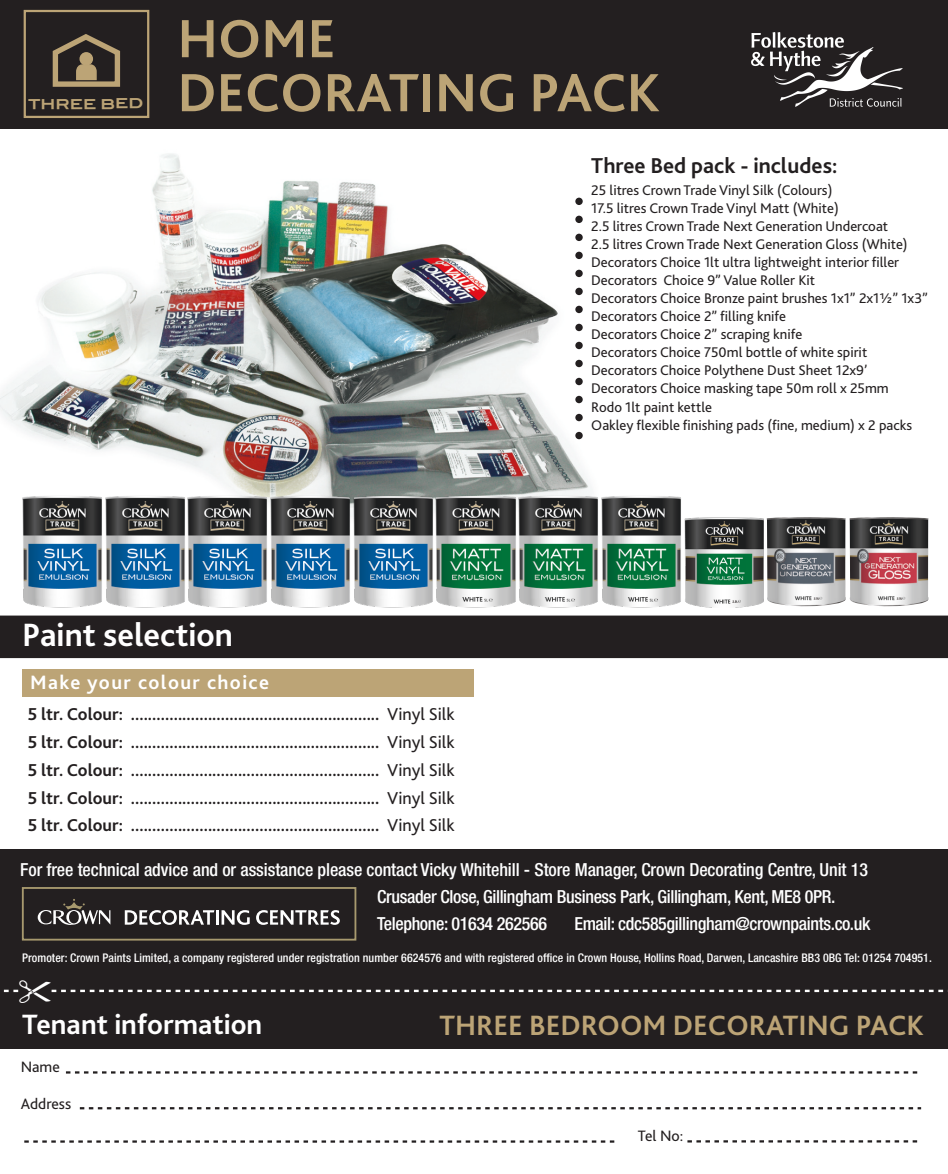
<style>
.page{position:relative;width:948px;height:1174px;background:#fff}
.page>*{position:absolute;margin:0;border:0;box-sizing:border-box;transform-origin:0 0}
.t1{font:700 56.25px "Bliss 2";color:#bca476}
.t2{font:700 33.75px "Bliss 2";color:#fff}
.t3{font:700 29.25px "Bliss 2";color:#bca476}
.t4{font:700 29.25px "Bliss 2";color:#fff}
.t5{font:700 22.5px "Bliss 2";color:#231f20}
.t6{font:700 20.25px "Bliss 2";letter-spacing:.07em;color:#fff}
.t7{font:700 18px/27.9px "Bliss 2";color:#231f20;text-align:justify}
.t8{font:500 condensed 18px/27px "Helvetica Neue";letter-spacing:-.02em;color:#fff}
.t9{font:15.75px "Bliss 2";color:#231f20}
.t10{font:14.62px/18px "Bliss 2";color:#231f20}
.t11{font:13.5px "Blair ITCTT Bold";letter-spacing:-.005em;color:#bca476}
.t12{font:500 condensed 11.92px "Helvetica Neue";letter-spacing:.005em;color:#fff}
.s1{font-weight:400}
</style>
<div class="page">
<div style="left:0;top:849px;width:947px;height:199px;background:#231f20"></div>
<svg style="left:687px;top:1140px;width:231px;height:2px"></svg>
<svg style="left:24px;top:1140px;width:590px;height:2px"></svg>
<svg style="left:80px;top:1107px;width:840px;height:2px"></svg>
<svg style="left:66px;top:1071px;width:852px;height:2px"></svg>
<div style="left:0;top:0;width:947px;height:129px;background:#231f20"></div>
<svg style="left:52px;top:34px;width:69px;height:53px"></svg>
<div style="left:24px;top:10px;width:125px;height:108px;border:2px solid #bca476"></div>
<img style="left:751px;top:32px;width:150px;height:75px">
<img style="left:0;top:154px;width:592px;height:379px">
<img style="left:518px;top:495px;width:80px;height:112px">
<img style="left:436px;top:495px;width:80px;height:112px">
<img style="left:22px;top:495px;width:80px;height:112px">
<img style="left:105px;top:495px;width:80px;height:112px">
<img style="left:188px;top:495px;width:80px;height:112px">
<img style="left:270px;top:495px;width:80px;height:112px">
<img style="left:353px;top:495px;width:80px;height:112px">
<div style="left:575px;top:198px;width:7px;height:7px;background:#231f20;border-radius:50%"></div>
<div style="left:575px;top:216px;width:7px;height:7px;background:#231f20;border-radius:50%"></div>
<div style="left:575px;top:234px;width:7px;height:7px;background:#231f20;border-radius:50%"></div>
<div style="left:575px;top:252px;width:7px;height:7px;background:#231f20;border-radius:50%"></div>
<div style="left:575px;top:270px;width:7px;height:7px;background:#231f20;border-radius:50%"></div>
<div style="left:575px;top:288px;width:7px;height:7px;background:#231f20;border-radius:50%"></div>
<div style="left:575px;top:306px;width:7px;height:7px;background:#231f20;border-radius:50%"></div>
<div style="left:575px;top:324px;width:7px;height:7px;background:#231f20;border-radius:50%"></div>
<div style="left:575px;top:342px;width:7px;height:7px;background:#231f20;border-radius:50%"></div>
<div style="left:575px;top:360px;width:7px;height:7px;background:#231f20;border-radius:50%"></div>
<div style="left:575px;top:378px;width:7px;height:7px;background:#231f20;border-radius:50%"></div>
<div style="left:575px;top:396px;width:7px;height:7px;background:#231f20;border-radius:50%"></div>
<div style="left:575px;top:414px;width:7px;height:7px;background:#231f20;border-radius:50%"></div>
<div style="left:575px;top:432px;width:7px;height:7px;background:#231f20;border-radius:50%"></div>
<div style="left:0;top:615px;width:947px;height:43px;background:#231f20"></div>
<div style="left:23px;top:669px;width:450px;height:27px;background:#bca476"></div>
<img style="left:601px;top:496px;width:80px;height:111px">
<img style="left:684px;top:518px;width:80px;height:89px">
<img style="left:766px;top:517px;width:79px;height:89px">
<img style="left:849px;top:517px;width:79px;height:89px">
<div style="left:22px;top:887px;width:334px;height:53px;border:2px solid #a7996e"></div>
<svg style="left:38px;top:899px;width:72px;height:26px"></svg>
<svg style="left:125px;top:910px;width:124px;height:15px"></svg>
<svg style="left:256px;top:910px;width:84px;height:15px"></svg>
<svg style="left:3px;top:989px;width:941px;height:4px"></svg>
<p class="t11" style="left:28px;top:95px;width:117px">THREE BED</p>
<p class="t1" style="left:177px;top:4px;width:160px">HOME</p>
<p class="t1" style="left:177px;top:58px;width:484px">DECORATING PACK</p>
<p class="t5" style="left:591px;top:151px;width:247px">Three Bed pack - includes:</p>
<p class="t10" style="left:591px;top:181px;width:338px">25 litres Crown Trade Vinyl Silk (Colours)<br>17.5 litres Crown Trade Vinyl Matt (White)<br>2.5 litres Crown Trade Next Generation Undercoat<br>2.5 litres Crown Trade Next Generation Gloss (White)<br>Decorators Choice 1lt ultra lightweight interior fller Decorators Choice 9” Value Roller Kit<br>Decorators Choice Bronze paint brushes 1x1” 2x1½” 1x3” Decorators Choice 2” flling knife<br>Decorators Choice 2” scraping knife<br>Decorators Choice 750ml bottle of white spirit Decorators Choice Polythene Dust Sheet 12x9’ Decorators Choice masking tape 50m roll x 25mm<br>Rodo 1lt paint kettle<br>Oakley fexible fnishing pads (fne, medium) x 2 packs</p>
<p class="t2" style="left:22px;top:614px;width:212px">Paint selection</p>
<p class="t6" style="left:30px;top:669px;width:240px">Make your colour choice</p>
<p class="t7" style="left:28px;top:699px;width:428px">5 ltr. Colour: .......................................................... <span class="s1">Vinyl Silk </span>5 ltr. Colour: .......................................................... <span class="s1">Vinyl Silk </span>5 ltr. Colour: .......................................................... <span class="s1">Vinyl Silk </span>5 ltr. Colour: .......................................................... <span class="s1">Vinyl Silk </span>5 ltr. Colour: .......................................................... <span class="s1">Vinyl Silk</span></p>
<p class="t8" style="left:377px;top:855px;width:492px;text-indent:-357px">For free technical advice and or assistance please contact Vicky Whitehill - Store Manager, Crown Decorating Centre, Unit 13<br>Crusader Close, Gillingham Business Park, Gillingham, Kent, ME8 0PR.<br>Telephone: 01634 262566</p>
<p class="t8" style="left:574px;top:909px;width:297px">Email: cdc585gillingham@crownpaints.co.uk</p>
<p class="t12" style="left:22px;top:951px;width:910px">Promoter: Crown Paints Limited, a company registered under registration number 6624576 and with registered office in Crown House, Hollins Road, Darwen, Lancashire BB3 0BG Tel: 01254 704951.</p>
<h3 class="t4" style="left:22px;top:1006px;width:241px">Tenant information</h3>
<h3 class="t3" style="left:439px;top:1007px;width:486px">THREE BEDROOM DECORATING PACK</h3>
<p class="t9" style="left:21px;top:1057px;width:41px">Name</p>
<p class="t9" style="left:21px;top:1094px;width:52px">Address</p>
<p class="t9" style="left:637px;top:1125px;width:47px">Tel No:</p>
</div>
